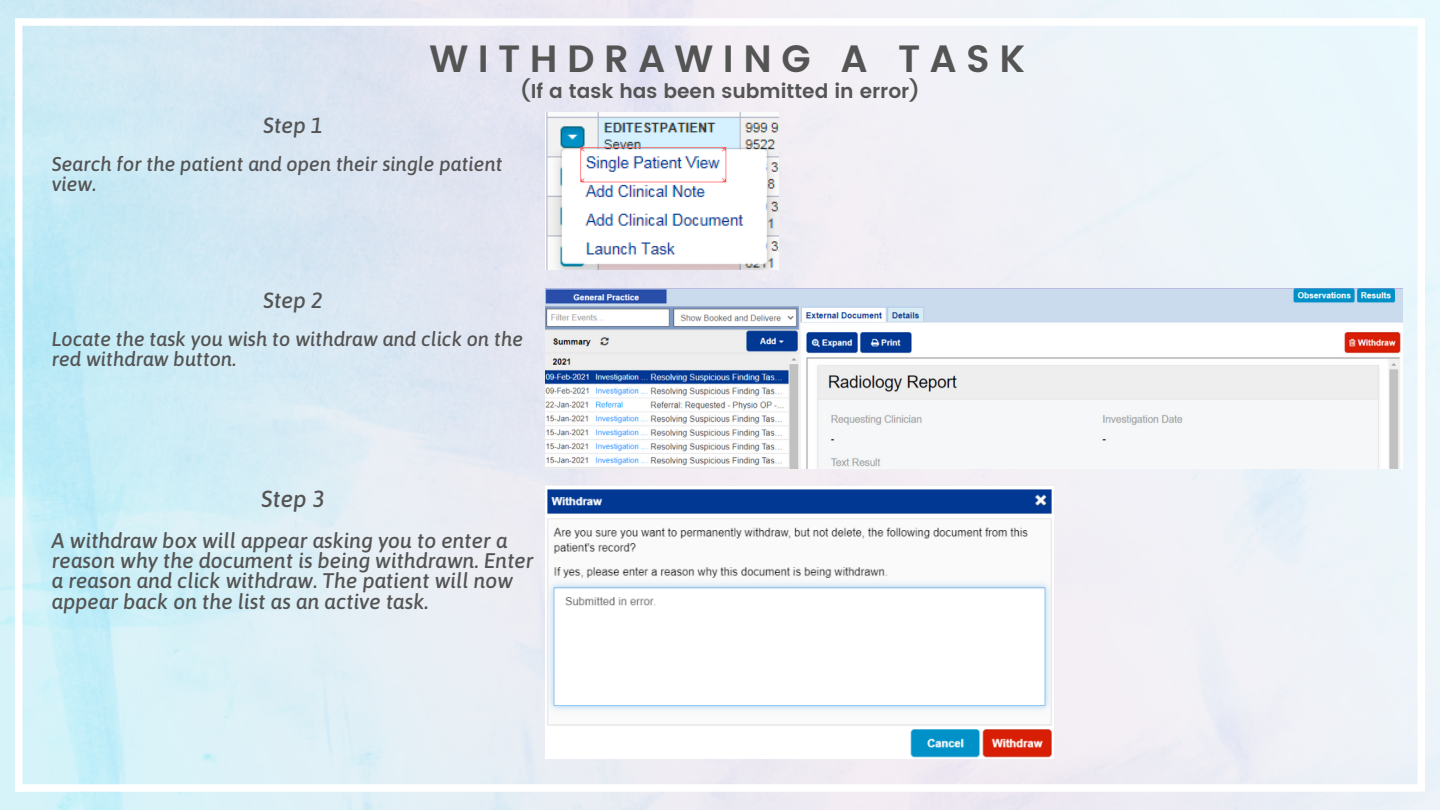
<style>
.page{position:relative;width:1440px;height:810px;background:#fff}
.page>*{position:absolute;margin:0;border:0;box-sizing:border-box;transform-origin:0 0}
.t1{font:600 38px "Poppins";letter-spacing:.25em;color:#545454}
.t2{font:italic 500 23.3px "Asap";color:#545454}
.t3{font:italic 500 22px "Asap";color:#545454}
.t4{font:italic 500 21.2px/20.4px "Asap";color:#545454}
.t5{font:italic 500 20px/19.3px "Asap";color:#545454}
.t6{font:600 20px "Poppins";color:#545454}
</style>
<div class="page">
<img style="left:0;top:0;width:1440px;height:810px">
<div style="left:15px;top:18px;width:1406px;height:8px;background:#fff"></div>
<div style="left:15px;top:18px;width:7px;height:774px;background:#fff"></div>
<div style="left:15px;top:784px;width:1406px;height:8px;background:#fff"></div>
<div style="left:1418px;top:18px;width:7px;height:774px;background:#fff"></div>
<img style="left:546px;top:288px;width:856px;height:180px">
<img style="left:546px;top:486px;width:508px;height:272px">
<img style="left:546px;top:113px;width:232px;height:157px">
<img style="left:580px;top:147px;width:146px;height:35px">
<p class="t1" style="left:429px;top:36px;width:597px">WITHDRAWING A TASK</p>
<p class="t3" style="left:263px;top:112px;width:61px">Step 1</p>
<p class="t5" style="left:52px;top:154px;width:452px">Search for the patient and open their single patient view.</p>
<p class="t6" style="left:520px;top:80px;width:401px">(If a task has been submitted in error)</p>
<p class="t3" style="left:263px;top:287px;width:61px">Step 2</p>
<p class="t5" style="left:52px;top:330px;width:473px">Locate the task you wish to withdraw and click on the red withdraw button.</p>
<p class="t2" style="left:261px;top:485px;width:65px">Step 3</p>
<p class="t4" style="left:52px;top:530px;width:483px">A withdraw box will appear asking you to enter a reason why the document is being withdrawn. Enter a reason and click withdraw. The patient will now appear back on the list as an active task.</p>
</div>
